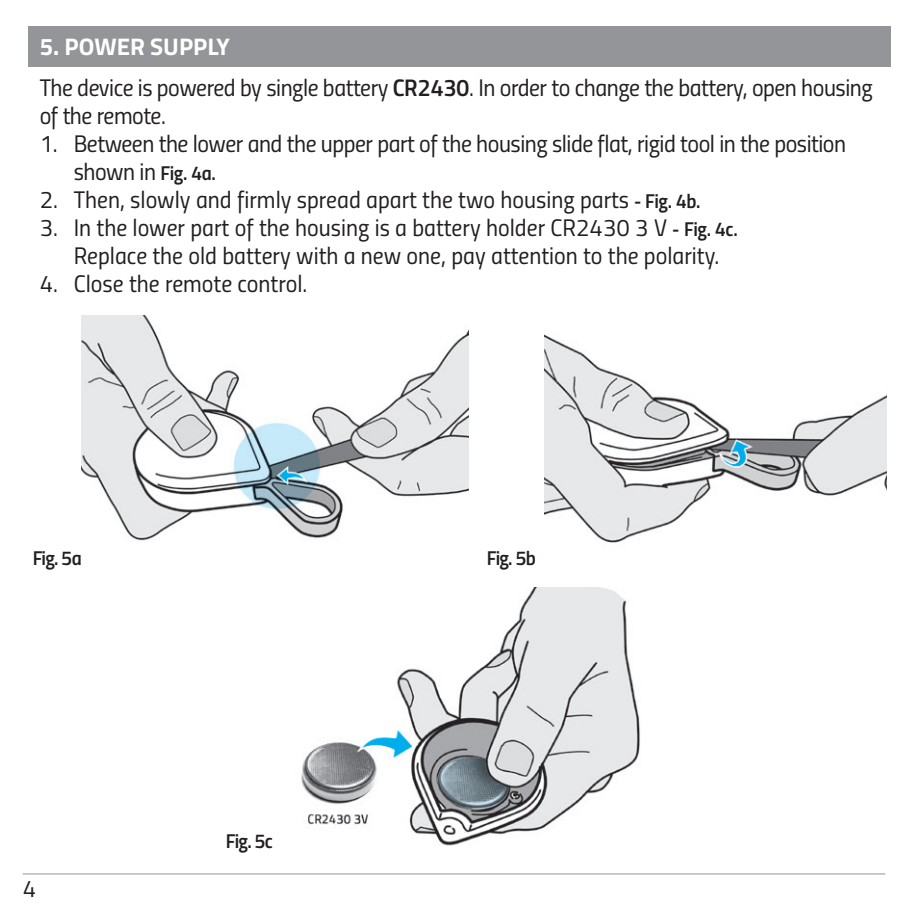
<style>
.page{position:relative;width:908px;height:908px;background:#fff}
.page>*{position:absolute;margin:0;border:0;box-sizing:border-box;transform-origin:0 0}
.t1{font:24px/28px "Titillium Regular Upright";letter-spacing:-.005em;color:#231f20}
.t2{font:700 24px "Titillium";color:#fff}
.t3{font:20px "Titillium Semibold Upright";letter-spacing:-.04em;color:#231f20}
.s1{font-family:"Titillium Semibold Upright"}
.s2{font-family:"Titillium Semibold Upright";font-size:20px}
</style>
<div class="page">
<div style="left:28px;top:26px;width:862px;height:41px;background:#939598"></div>
<img style="left:81px;top:315px;width:387px;height:226px">
<img style="left:544px;top:334px;width:342px;height:209px">
<img style="left:301px;top:587px;width:339px;height:259px">
<hr style="left:23px;top:872px;width:861px;height:2px;background:#939598">
<p class="t2" style="left:40px;top:29px;width:192px">5. POWER SUPPLY</p>
<p class="t1" style="left:40px;top:72px;width:834px">The device is powered by single battery <span class="s1">CR2430</span>. In order to change the battery, open housing of the remote.</p>
<p class="t1" style="left:74px;top:128px;width:773px;text-indent:-34px">1. Between the lower and the upper part of the housing slide flat, rigid tool in the position shown in <span class="s2">Fig. 4a.</span></p>
<p class="t1" style="left:40px;top:184px;width:662px">2. Then, slowly and firmly spread apart the two housing parts <span class="s2">- Fig. 4b.</span></p>
<p class="t1" style="left:74px;top:212px;width:665px;text-indent:-34px">3. In the lower part of the housing is a battery holder CR2430 3 V <span class="s2">- Fig. 4c.<br></span>Replace the old battery with a new one, pay attention to the polarity.</p>
<p class="t1" style="left:40px;top:268px;width:269px">4. Close the remote control.</p>
<p class="t3" style="left:33px;top:542px;width:51px">Fig. 5a</p>
<p class="t3" style="left:486px;top:542px;width:51px">Fig. 5b</p>
<p class="t1" style="left:23px;top:872px;width:15px">4</p>
<p class="t3" style="left:226px;top:825px;width:49px">Fig. 5c</p>
</div>
